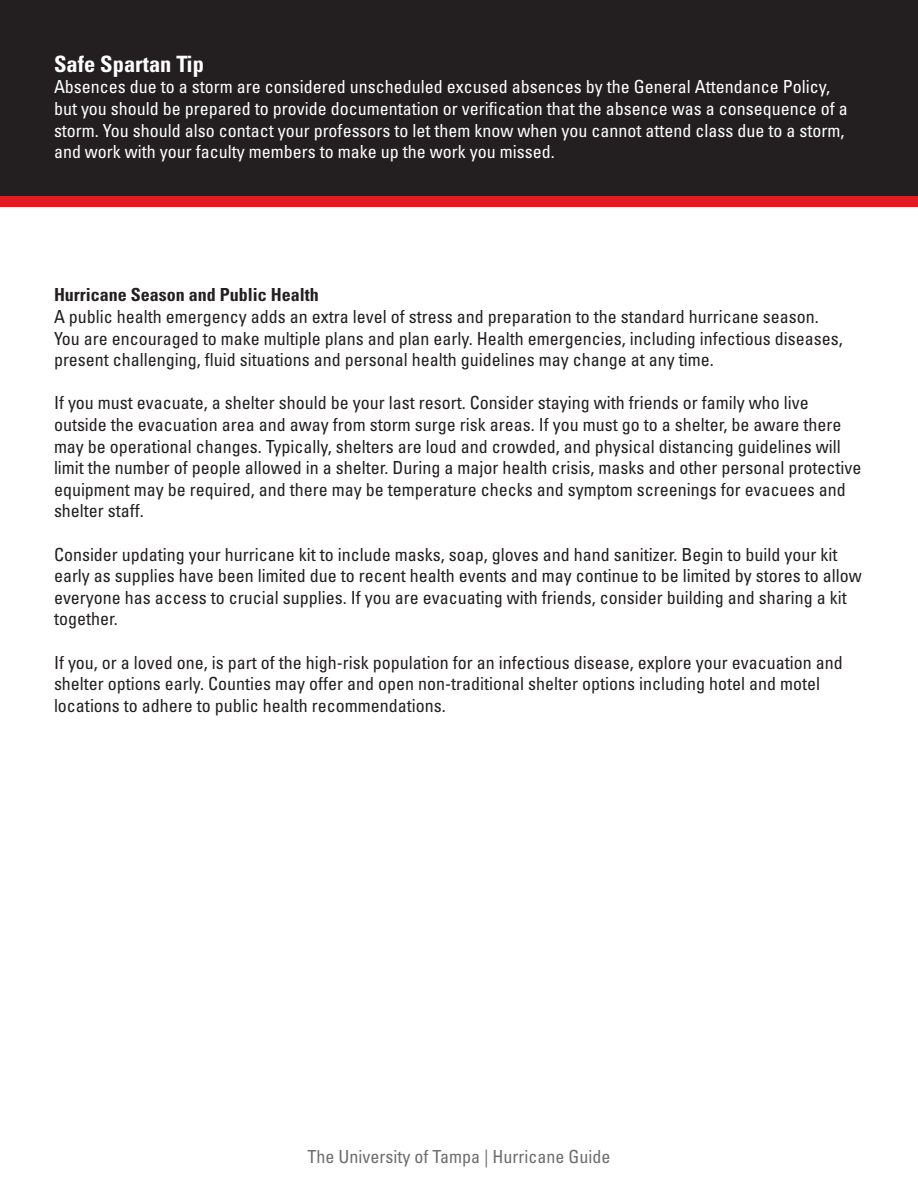
<style>
.page{position:relative;width:918px;height:1188px;background:#fff}
.page>*{position:absolute;margin:0;border:0;box-sizing:border-box;transform-origin:0 0}
.t1{font:700 condensed 22.5px "Univers";color:#fff}
.t2{font:condensed 18px/21.6px "Univers";color:#231f20}
.t3{font:condensed 18px/21.6px "Univers";color:#fff}
.t4{font:condensed 18px "Univers";color:#6d6d6d}
.t5{font:700 condensed 18px "Univers";color:#231f20}
</style>
<div class="page">
<div style="left:0;top:0;width:918px;height:202px;background:#231f20"></div>
<div style="left:0;top:196px;width:918px;height:11px;background:#e21a21"></div>
<p class="t1" style="left:54px;top:50px;width:152px">Safe Spartan Tip</p>
<p class="t3" style="left:54px;top:76px;width:795px">Absences due to a storm are considered unscheduled excused absences by the General Attendance Policy, but you should be prepared to provide documentation or verification that the absence was a consequence of a storm. You should also contact your professors to let them know when you cannot attend class due to a storm, and work with your faculty members to make up the work you missed.</p>
<h3 class="t5" style="left:54px;top:284px;width:266px">Hurricane Season and Public Health</h3>
<p class="t2" style="left:54px;top:306px;width:790px">A public health emergency adds an extra level of stress and preparation to the standard hurricane season.<br>You are encouraged to make multiple plans and plan early. Health emergencies, including infectious diseases, present challenging, fluid situations and personal health guidelines may change at any time.</p>
<p class="t2" style="left:54px;top:392px;width:809px">If you must evacuate, a shelter should be your last resort. Consider staying with friends or family who live outside the evacuation area and away from storm surge risk areas. If you must go to a shelter, be aware there may be operational changes. Typically, shelters are loud and crowded, and physical distancing guidelines will limit the number of people allowed in a shelter. During a major health crisis, masks and other personal protective equipment may be required, and there may be temperature checks and symptom screenings for evacuees and shelter staff.</p>
<p class="t2" style="left:54px;top:543px;width:809px">Consider updating your hurricane kit to include masks, soap, gloves and hand sanitizer. Begin to build your kit early as supplies have been limited due to recent health events and may continue to be limited by stores to allow everyone has access to crucial supplies. If you are evacuating with friends, consider building and sharing a kit together.</p>
<p class="t2" style="left:54px;top:651px;width:790px">If you, or a loved one, is part of the high-risk population for an infectious disease, explore your evacuation and shelter options early. Counties may offer and open non-traditional shelter options including hotel and motel locations to adhere to public health recommendations.</p>
<p class="t4" style="left:308px;top:1146px;width:304px">The University of Tampa | Hurricane Guide</p>
</div>
